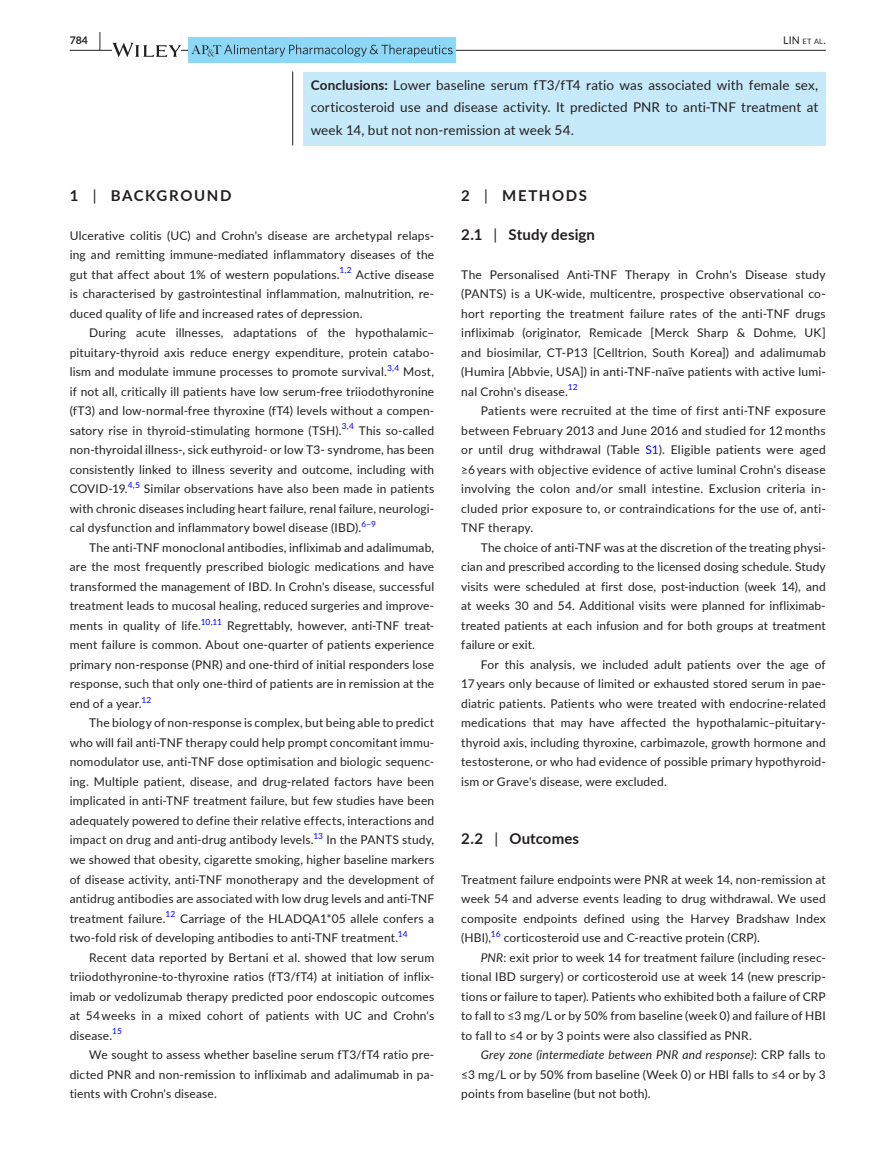
<style>
.page{position:relative;width:893px;height:1174px;background:#fff}
.page>*{position:absolute;margin:0;border:0;box-sizing:border-box;transform-origin:0 0}
.t1{font:700 15px "Lato";letter-spacing:.015em;color:#231f20}
.t2{font:700 15px "Lato";letter-spacing:.105em;color:#231f20}
.t3{font:700 15px "Lato";letter-spacing:.11em;color:#231f20}
.t4{font:13.5px/22.5px "Lato";letter-spacing:.01em;color:#231f20;text-align:justify}
.t5{font:12px/19.5px "Lato";letter-spacing:.015em;color:#231f20;text-align:justify}
.t6{font:10.5px "Lato";color:#231f20}
.t7{font:700 10.5px "Lato";color:#231f20}
.t8{font:8.4px "Lato";letter-spacing:.005em;color:#00f}
.s1{font-size:19.5px}
.s2{font-size:7.35px}
.s3{font-weight:700}
.s4{font-weight:400}
.s5{color:#00f}
.s6{font-style:italic}
</style>
<div class="page">
<hr style="left:70px;top:50px;width:756px;height:1px;background:#231f20">
<svg style="left:112px;top:43px;width:69px;height:14px"></svg>
<div style="left:189px;top:38px;width:267px;height:25px;background:#8dd7f7"></div>
<svg style="left:191px;top:44px;width:262px;height:13px"></svg>
<div style="left:303px;top:72px;width:523px;height:73px;background:#c6eafa"></div>
<hr style="left:292px;top:72px;width:1px;height:73px;background:#231f20">
<p class="t7" style="left:70px;top:33px;width:33px">784 <span class="s1">|</span></p>
<p class="t6" style="left:783px;top:33px;width:44px">LIN <span class="s2">et al</span>.</p>
<p class="t4" style="left:311px;top:73px;width:509px"><span class="s3">Conclusions:</span> Lower baseline serum fT3/fT4 ratio was associated with female sex, corticosteroid use and disease activity. It predicted PNR to anti-TNF treatment at week 14, but not non-remission at week 54.</p>
<p class="t2" style="left:70px;top:184px;width:163px">1 <span class="s4">|</span> BACKGROUND</p>
<p class="t5" style="left:70px;top:225px;width:366px">Ulcerative colitis (UC) and Crohn's disease are archetypal relaps&shy;ing and remitting immune-mediated inflammatory diseases of the gut that affect about 1% of western populations.</p>
<p class="t8" style="left:339px;top:264px;width:14px">1,2</p>
<p class="t5" style="left:70px;top:264px;width:366px;text-indent:286px">Active disease is characterised by gastrointestinal inflammation, malnutrition, re&shy;duced quality of life and increased rates of depression.</p>
<p class="t5" style="left:70px;top:323px;width:366px;text-indent:20px">During acute illnesses, adaptations of the hypothalamic– pituitary-thyroid axis reduce energy expenditure, protein catabo&shy;lism and modulate immune processes to promote survival.</p>
<p class="t8" style="left:387px;top:362px;width:14px">3,4</p>
<p class="t5" style="left:70px;top:362px;width:366px;text-indent:333px">Most, if not all, critically ill patients have low serum-free triiodothyronine (fT3) and low-normal-free thyroxine (fT4) levels without a compen&shy;satory rise in thyroid-stimulating hormone (TSH).</p>
<p class="t8" style="left:342px;top:420px;width:14px">3,4</p>
<p class="t5" style="left:70px;top:420px;width:366px;text-indent:289px">This so-called non-thyroidal illness-, sick euthyroid- or low T3- syndrome, has been consistently linked to illness severity and outcome, including with COVID-19.</p>
<p class="t8" style="left:128px;top:479px;width:14px">4,5</p>
<p class="t5" style="left:70px;top:479px;width:366px;text-indent:74px">Similar observations have also been made in patients with chronic diseases including heart failure, renal failure, neurologi&shy;cal dysfunction and inflammatory bowel disease (IBD).</p>
<p class="t8" style="left:361px;top:518px;width:16px">6–9</p>
<p class="t5" style="left:70px;top:537px;width:366px;text-indent:20px">The anti-TNF monoclonal antibodies, infliximab and adalimumab, are the most frequently prescribed biologic medications and have transformed the management of IBD. In Crohn's disease, successful treatment leads to mucosal healing, reduced surgeries and improve&shy;ments in quality of life.</p>
<p class="t8" style="left:201px;top:615px;width:23px">10,11</p>
<p class="t5" style="left:70px;top:615px;width:366px;text-indent:158px">Regrettably, however, anti-TNF treat&shy;ment failure is common. About one-quarter of patients experience primary non-response (PNR) and one-third of initial responders lose response, such that only one-third of patients are in remission at the end of a year.</p>
<p class="t8" style="left:141px;top:693px;width:11px">12</p>
<p class="t5" style="left:70px;top:713px;width:366px;text-indent:20px">The biology of non-response is complex, but being able to predict who will fail anti-TNF therapy could help prompt concomitant immu&shy;nomodulator use, anti-TNF dose optimisation and biologic sequenc&shy;ing. Multiple patient, disease, and drug-related factors have been implicated in anti-TNF treatment failure, but few studies have been adequately powered to define their relative effects, interactions and impact on drug and anti-drug antibody levels.<sup>13</sup> In the PANTS study, we showed that obesity, cigarette smoking, higher baseline markers of disease activity, anti-TNF monotherapy and the development of antidrug antibodies are associated with low drug levels and anti-TNF treatment failure.<sup>12</sup> Carriage of the HLADQA1*05 allele confers a two-fold risk of developing antibodies to anti-TNF treatment.<sup>14</sup></p>
<p class="t5" style="left:70px;top:947px;width:366px;text-indent:20px">Recent data reported by Bertani et al. showed that low serum triiodothyronine-to-thyroxine ratios (fT3/fT4) at initiation of inflix&shy;imab or vedolizumab therapy predicted poor endoscopic outcomes at 54 weeks in a mixed cohort of patients with UC and Crohn's disease.<sup>15</sup></p>
<p class="t5" style="left:70px;top:1044px;width:366px;text-indent:20px">We sought to assess whether baseline serum fT3/fT4 ratio pre&shy;dicted PNR and non-remission to infliximab and adalimumab in pa&shy;tients with Crohn's disease.</p>
<p class="t3" style="left:461px;top:184px;width:127px">2 <span class="s4">|</span> METHODS</p>
<p class="t1" style="left:461px;top:223px;width:135px">2.1 <span class="s4">|</span> Study design</p>
<p class="t5" style="left:461px;top:264px;width:366px">The Personalised Anti-TNF Therapy in Crohn's Disease study (PANTS) is a UK-wide, multicentre, prospective observational co&shy;hort reporting the treatment failure rates of the anti-TNF drugs infliximab (originator, Remicade [Merck Sharp &amp; Dohme, UK] and biosimilar, CT-P13 [Celltrion, South Korea]) and adalimumab (Humira [Abbvie, USA]) in anti-TNF-naïve patients with active lumi&shy;nal Crohn's disease.</p>
<p class="t8" style="left:568px;top:381px;width:11px">12</p>
<p class="t5" style="left:461px;top:401px;width:366px;text-indent:20px">Patients were recruited at the time of first anti-TNF exposure between February 2013 and June 2016 and studied for 12 months or until drug withdrawal (Table <span class="s5">S1</span>). Eligible patients were aged ≥6 years with objective evidence of active luminal Crohn's disease involving the colon and/or small intestine. Exclusion criteria in&shy;cluded prior exposure to, or contraindications for the use of, anti-TNF therapy.</p>
<p class="t5" style="left:461px;top:537px;width:366px;text-indent:20px">The choice of anti-TNF was at the discretion of the treating physi&shy;cian and prescribed according to the licensed dosing schedule. Study visits were scheduled at first dose, post-induction (week 14), and at weeks 30 and 54. Additional visits were planned for infliximab&shy;treated patients at each infusion and for both groups at treatment failure or exit.</p>
<p class="t5" style="left:461px;top:654px;width:366px;text-indent:20px">For this analysis, we included adult patients over the age of 17 years only because of limited or exhausted stored serum in pae&shy;diatric patients. Patients who were treated with endocrine-related medications that may have affected the hypothalamic–pituitary&shy;thyroid axis, including thyroxine, carbimazole, growth hormone and testosterone, or who had evidence of possible primary hypothyroid&shy;ism or Grave's disease, were excluded.</p>
<p class="t1" style="left:461px;top:828px;width:119px">2.2 <span class="s4">|</span> Outcomes</p>
<p class="t5" style="left:461px;top:869px;width:366px">Treatment failure endpoints were PNR at week 14, non-remission at week 54 and adverse events leading to drug withdrawal. We used composite endpoints defined using the Harvey Bradshaw Index (HBI),<sup>16</sup> corticosteroid use and C-reactive protein (CRP).</p>
<p class="t5" style="left:461px;top:947px;width:366px;text-indent:20px"><span class="s6">PNR</span>: exit prior to week 14 for treatment failure (including resec&shy;tional IBD surgery) or corticosteroid use at week 14 (new prescrip&shy;tions or failure to taper). Patients who exhibited both a failure of CRP to fall to ≤3 mg/L or by 50% from baseline (week 0) and failure of HBI to fall to ≤4 or by 3 points were also classified as PNR.</p>
<p class="t5" style="left:461px;top:1044px;width:366px;text-indent:20px"><span class="s6">Grey zone (intermediate between PNR and response)</span>: CRP falls to ≤3 mg/L or by 50% from baseline (Week 0) or HBI falls to ≤4 or by 3 points from baseline (but not both).</p>
</div>
